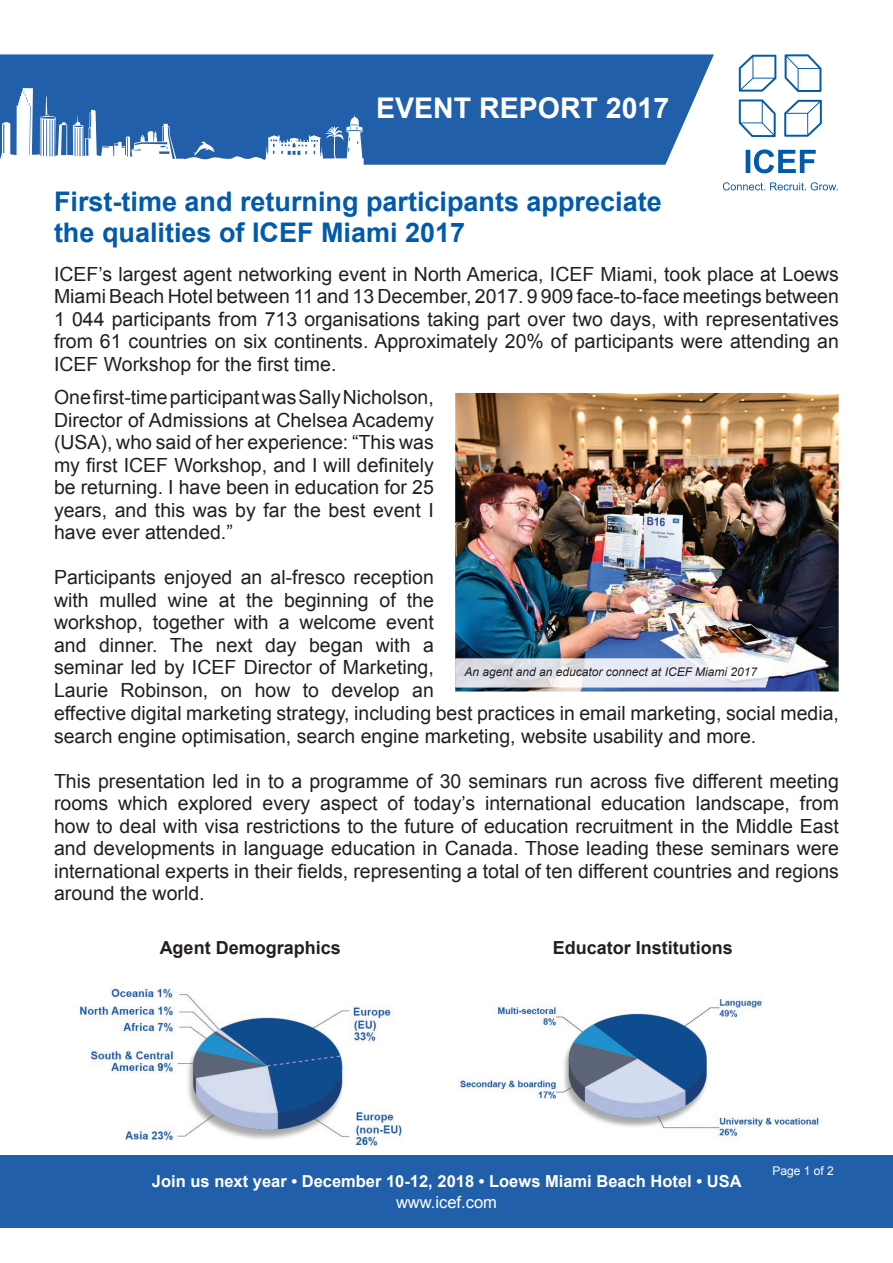
<style>
.page{position:relative;width:893px;height:1263px;background:#fff}
.page>*{position:absolute;margin:0;border:0;box-sizing:border-box;transform-origin:0 0}
.t1{font:700 28.5px "Arial";color:#fff}
.t2{font:700 27px/31.5px "Arial";color:#015aaa}
.t3{font:19.5px/22.5px "Arial";color:#231f20;text-align:justify}
.t4{font:700 18px "Arial";color:#231f20}
.t5{font:700 16.5px "Arial";color:#fff}
.t6{font:16.5px "Arial";color:#fff}
.t7{font:italic 12px "Arial";color:#231f20}
.t8{font:12px "Arial";color:#fff}
</style>
<div class="page">
<svg style="left:0;top:54px;width:714px;height:111px;background:#2d68ae"></svg>
<svg style="left:739px;top:55px;width:37px;height:37px"></svg>
<svg style="left:785px;top:54px;width:36px;height:38px"></svg>
<svg style="left:739px;top:99px;width:37px;height:38px"></svg>
<svg style="left:784px;top:100px;width:38px;height:37px"></svg>
<svg style="left:746px;top:149px;width:70px;height:24px"></svg>
<svg style="left:723px;top:182px;width:115px;height:8px"></svg>
<img style="left:455px;top:393px;width:384px;height:298px">
<img style="left:455px;top:659px;width:319px;height:28px">
<img style="left:60px;top:984px;width:380px;height:172px">
<svg style="left:0;top:88px;width:364px;height:77px"></svg>
<img style="left:453px;top:996px;width:380px;height:160px">
<div style="left:0;top:1156px;width:893px;height:72px;background:#215faa"></div>
<h1 class="t1" style="left:376px;top:89px;width:295px">EVENT REPORT 2017</h1>
<h2 class="t2" style="left:54px;top:186px;width:609px">First-time and returning participants appreciate the qualities of ICEF Miami 2017</h2>
<p class="t3" style="left:54px;top:263px;width:786px">ICEF’s largest agent networking event in North America, ICEF Miami, took place at Loews Miami Beach Hotel between 11 and 13 December, 2017. 9 909 face-to-face meetings between 1 044 participants from 713 organisations taking part over two days, with representatives from 61 countries on six continents. Approximately 20% of participants were attending an ICEF Workshop for the first time.</p>
<p class="t3" style="left:54px;top:386px;width:381px">One first-time participant was Sally Nicholson, Director of Admissions at Chelsea Academy (USA), who said of her experience: “This was my first ICEF Workshop, and I will definitely be returning. I have been in education for 25 years, and this was by far the best event I have ever attended.”</p>
<p class="t3" style="left:54px;top:566px;width:786px;text-align:left">Participants enjoyed an al-fresco reception<br>with mulled wine at the beginning of the<br>workshop, together with a welcome event<br>and dinner. The next day began with a<br>seminar led by ICEF Director of Marketing,<br>Laurie Robinson, on how to develop an<br>effective digital marketing strategy, including best practices in email marketing, social media, search engine optimisation, search engine marketing, website usability and more.</p>
<p class="t3" style="left:54px;top:770px;width:786px">This presentation led in to a programme of 30 seminars run across five different meeting rooms which explored every aspect of today’s international education landscape, from how to deal with visa restrictions to the future of education recruitment in the Middle East and developments in language education in Canada. Those leading these seminars were international experts in their fields, representing a total of ten different countries and regions around the world.</p>
<p class="t7" style="left:464px;top:664px;width:294px">An agent and an educator connect at ICEF Miami 2017</p>
<p class="t4" style="left:160px;top:935px;width:183px">Agent Demographics</p>
<p class="t4" style="left:553px;top:935px;width:182px">Educator Institutions</p>
<p class="t5" style="left:152px;top:1170px;width:591px">Join us next year • December 10-12, 2018 • Loews Miami Beach Hotel • USA</p>
<p class="t6" style="left:396px;top:1191px;width:102px">www.icef.com</p>
<p class="t8" style="left:772px;top:1163px;width:63px">Page 1 of 2</p>
</div>
